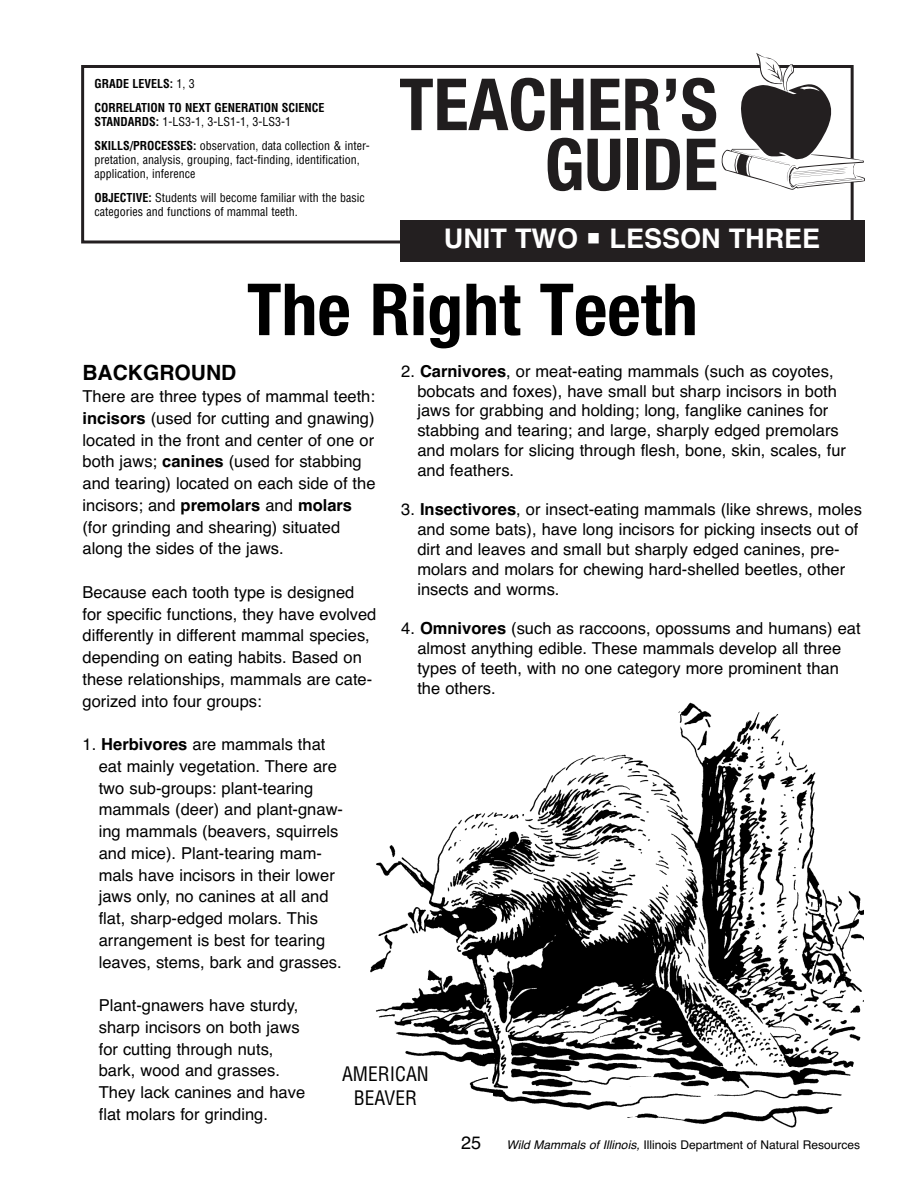
<style>
.page{position:relative;width:918px;height:1188px;background:#fff}
.page>*{position:absolute;margin:0;border:0;box-sizing:border-box;transform-origin:0 0}
.t1{font:700 condensed 72px/60px "Helvetica Neue LT Std";color:#201d1e;text-align:right}
.t2{font:700 condensed 72px "Helvetica Neue LT Std";color:#000}
.t3{font:700 27px "Helvetica";color:#fff}
.t4{font:700 21px "Helvetica";color:#000}
.t5{font:condensed 19.5px/23.4px "Helvetica";color:#000;text-align:center}
.t6{font:18px "Helvetica";color:#000}
.t7{font:16.5px/21.8px "Helvetica";color:#000}
.t8{font:condensed 12px/14.4px "Helvetica";color:#000}
.t9{font:12px "Helvetica";color:#000}
.t10{font:700 condensed 12px/23.4px "Helvetica";color:#000}
.s1{font-weight:400}
.s2{font-weight:700}
.s3{font-style:italic}
</style>
<div class="page">
<div style="left:81px;top:65px;width:773px;height:178px;border:3px solid #231f20"></div>
<svg style="left:721px;top:53px;width:144px;height:137px"></svg>
<div style="left:400px;top:220px;width:465px;height:41px;background:#231f20"></div>
<img style="left:370px;top:702px;width:494px;height:426px">
<div style="left:330px;top:1065px;width:111px;height:45px;background:#fff"></div>
<p class="t10" style="left:94px;top:73px;width:231px">GRADE LEVELS: <span class="s1">1, 3<br></span>CORRELATION TO NEXT GENERATION SCIENCE</p>
<p class="t8" style="left:94px;top:110px;width:277px;line-height:23.4px"><span class="s2">STANDARDS:</span> 1-LS3-1, 3-LS1-1, 3-LS3-1<br><span class="s2">SKILLS/PROCESSES:</span> observation, data collection &amp; inter-</p>
<p class="t8" style="left:94px;top:153px;width:267px">pretation, analysis, grouping, fact-finding, identification, application, inference</p>
<p class="t8" style="left:94px;top:190px;width:272px"><span class="s2">OBJECTIVE:</span> Students will become familiar with the basic categories and functions of mammal teeth.</p>
<h1 class="t1" style="left:399px;top:81px;width:320px">TEACHER’S<br>GUIDE</h1>
<h2 class="t3" style="left:444px;top:223px;width:378px">UNIT TWO ○ LESSON THREE</h2>
<h1 class="t2" style="left:247px;top:284px;width:453px">The Right Teeth</h1>
<p class="t4" style="left:82px;top:361px;width:155px">BACKGROUND</p>
<p class="t7" style="left:82px;top:385px;width:295px">There are three types of mammal teeth: <span class="s2">incisors</span> (used for cutting and gnawing) located in the front and center of one or both jaws; <span class="s2">canines</span> (used for stabbing and tearing) located on each side of the incisors; and <span class="s2">premolars</span> and <span class="s2">molars </span>(for grinding and shearing) situated along the sides of the jaws.</p>
<p class="t7" style="left:82px;top:581px;width:295px">Because each tooth type is designed for specific functions, they have evolved differently in different mammal species, depending on eating habits. Based on these relationships, mammals are cate&shy;gorized into four groups:</p>
<p class="t7" style="left:99px;top:733px;width:246px;text-indent:-16px">1. <span class="s2">Herbivores</span> are mammals that eat mainly vegetation. There are two sub-groups: plant-tearing mammals (deer) and plant-gnaw&shy;ing mammals (beavers, squirrels and mice). Plant-tearing mam&shy;mals have incisors in their lower jaws only, no canines at all and flat, sharp-edged molars. This arrangement is best for tearing leaves, stems, bark and grasses.</p>
<p class="t7" style="left:99px;top:994px;width:208px">Plant-gnawers have sturdy, sharp incisors on both jaws for cutting through nuts, bark, wood and grasses.<br>They lack canines and have flat molars for grinding.</p>
<p class="t7" style="left:417px;top:361px;width:430px;line-height:19.8px;text-indent:-16px">2. <span class="s2">Carnivores</span>, or meat-eating mammals (such as coyotes, bobcats and foxes), have small but sharp incisors in both jaws for grabbing and holding; long, fanglike canines for stabbing and tearing; and large, sharply edged premolars and molars for slicing through flesh, bone, skin, scales, fur and feathers.</p>
<p class="t7" style="left:417px;top:500px;width:446px;line-height:19.8px;text-indent:-16px">3. <span class="s2">Insectivores</span>, or insect-eating mammals (like shrews, moles and some bats), have long incisors for picking insects out of dirt and leaves and small but sharply edged canines, pre&shy;molars and molars for chewing hard-shelled beetles, other insects and worms.</p>
<p class="t7" style="left:417px;top:619px;width:445px;line-height:19.8px;text-indent:-16px">4. <span class="s2">Omnivores</span> (such as raccoons, opossums and humans) eat almost anything edible. These mammals develop all three types of teeth, with no one category more prominent than the others.</p>
<p class="t5" style="left:342px;top:1063px;width:88px">AMERICAN<br>BEAVER</p>
<p class="t6" style="left:461px;top:1132px;width:22px">25</p>
<p class="t9" style="left:507px;top:1138px;width:355px"><span class="s3">Wild Mammals of Illinois,</span> Illinois Department of Natural Resources</p>
</div>
